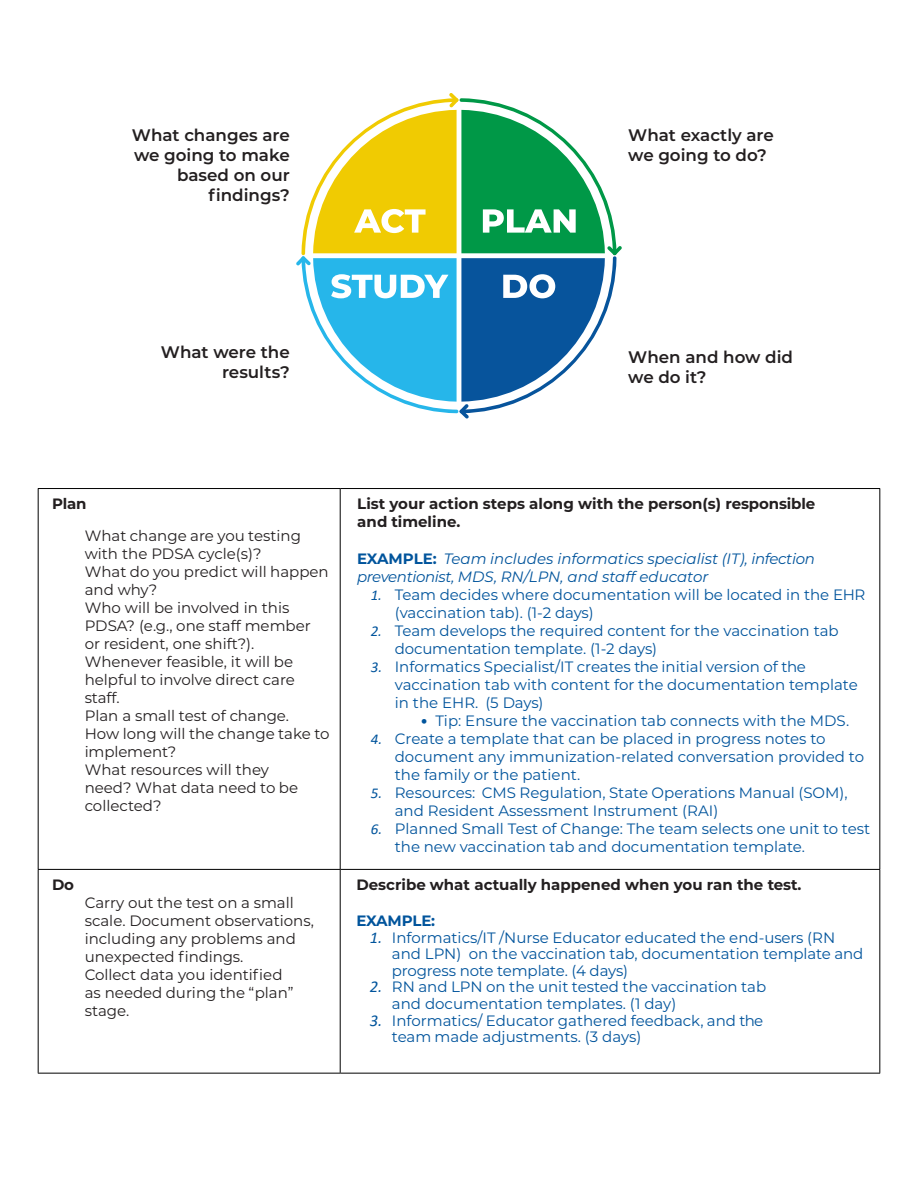
<style>
.page{position:relative;width:918px;height:1188px;background:#fff}
.page>*{position:absolute;margin:0;border:0;box-sizing:border-box;transform-origin:0 0}
.t1{font:600 16.65px "Montserrat";color:#231f20}
.Table_Paragraph{font:15px/18px "Montserrat";color:#00549c}
.Table_Paragraph-2{font:15px/18px "Montserrat";color:#231f20}
.Table_Paragraph-3{font:700 15px "Montserrat";color:#231f20}
.Table_Paragraph-4{font:italic 15px/18px "Montserrat";color:#00549c}
.Table_Paragraph-5{font:700 15px "Montserrat";letter-spacing:-.015em;color:#00549c}
.s1{font-weight:700;font-style:normal}
.s2{font-family:"Calibri";font-style:italic}
.s3{font-family:"Calibri"}
.s4{font-family:"Calibri";font-style:italic;font-size:16.5px}
</style>
<div class="page">
<svg style="left:296px;top:93px;width:326px;height:326px"></svg>
<hr style="left:38px;top:488px;width:302px;height:1px;background:#000">
<hr style="left:38px;top:489px;width:1px;height:380px;background:#000">
<hr style="left:340px;top:488px;width:540px;height:1px;background:#000">
<hr style="left:340px;top:489px;width:1px;height:380px;background:#000">
<hr style="left:879px;top:489px;width:1px;height:380px;background:#000">
<hr style="left:38px;top:869px;width:302px;height:1px;background:#000">
<hr style="left:38px;top:870px;width:1px;height:203px;background:#000">
<hr style="left:340px;top:869px;width:540px;height:1px;background:#000">
<hr style="left:340px;top:870px;width:1px;height:203px;background:#000">
<hr style="left:879px;top:870px;width:1px;height:203px;background:#000">
<hr style="left:38px;top:1073px;width:302px;height:1px;background:#000">
<hr style="left:340px;top:1073px;width:540px;height:1px;background:#000">
<p class="t1" style="left:132px;top:123px;width:159px">What changes are</p>
<p class="t1" style="left:134px;top:143px;width:157px">we going to make</p>
<p class="t1" style="left:177px;top:163px;width:114px">based on our</p>
<p class="t1" style="left:208px;top:183px;width:83px">findings?</p>
<p class="t1" style="left:628px;top:123px;width:147px">What exactly are</p>
<p class="t1" style="left:628px;top:143px;width:140px">we going to do?</p>
<p class="t1" style="left:161px;top:340px;width:130px">What were the</p>
<p class="t1" style="left:222px;top:360px;width:69px">results?</p>
<p class="t1" style="left:628px;top:345px;width:166px">When and how did</p>
<p class="t1" style="left:628px;top:365px;width:80px">we do it?</p>
<p class="Table_Paragraph-3" style="left:52px;top:493px;width:36px">Plan</p>
<p class="Table_Paragraph-2" style="left:85px;top:526px;width:218px">What change are you testing with the PDSA cycle(s)?</p>
<p class="Table_Paragraph-2" style="left:85px;top:562px;width:246px">What do you predict will happen and why?</p>
<p class="Table_Paragraph-2" style="left:85px;top:598px;width:228px">Who will be involved in this<br>PDSA? (e.g., one staff member or resident, one shift?).<br>Whenever feasible, it will be helpful to involve direct care staff.</p>
<p class="Table_Paragraph-2" style="left:85px;top:706px;width:206px">Plan a small test of change.</p>
<p class="Table_Paragraph-2" style="left:85px;top:724px;width:246px">How long will the change take to implement?</p>
<p class="Table_Paragraph-2" style="left:85px;top:760px;width:215px">What resources will they need? What data need to be collected?</p>
<p class="Table_Paragraph-3" style="left:52px;top:874px;width:23px">Do</p>
<p class="Table_Paragraph-2" style="left:85px;top:893px;width:231px">Carry out the test on a small scale. Document observations, including any problems and unexpected findings.</p>
<p class="Table_Paragraph-2" style="left:85px;top:965px;width:210px">Collect data you identified as needed during the “plan” stage.</p>
<p class="Table_Paragraph-3" style="left:357px;top:493px;width:460px">List your action steps along with the person(s) responsible</p>
<p class="Table_Paragraph-3" style="left:357px;top:511px;width:105px">and timeline.</p>
<p class="Table_Paragraph-4" style="left:357px;top:549px;width:459px"><span class="s1">EXAMPLE:</span> Team includes informatics specialist (IT), infection preventionist, MDS, RN/LPN, and staff educator</p>
<p class="Table_Paragraph" style="left:371px;top:585px;width:496px"><span class="s2">1.</span> Team decides where documentation will be located in the EHR</p>
<p class="Table_Paragraph" style="left:395px;top:603px;width:200px">(vaccination tab). (1-2 days)</p>
<p class="Table_Paragraph" style="left:395px;top:621px;width:445px;text-indent:-24px"><span class="s2">2.</span> Team develops the required content for the vaccination tab documentation template. (1-2 days)</p>
<p class="Table_Paragraph" style="left:395px;top:657px;width:465px;text-indent:-24px"><span class="s2">3.</span> Informatics Specialist/IT creates the initial version of the vaccination tab with content for the documentation template in the EHR. (5 Days)</p>
<p class="Table_Paragraph" style="left:421px;top:711px;width:430px"><span class="s3">•</span> Tip: Ensure the vaccination tab connects with the MDS.</p>
<p class="Table_Paragraph" style="left:395px;top:729px;width:471px;text-indent:-24px"><span class="s2">4.</span> Create a template that can be placed in progress notes to document any immunization-related conversation provided to the family or the patient.</p>
<p class="Table_Paragraph" style="left:395px;top:783px;width:454px;text-indent:-24px"><span class="s2">5.</span> Resources: CMS Regulation, State Operations Manual (SOM), and Resident Assessment Instrument (RAI)</p>
<p class="Table_Paragraph" style="left:395px;top:819px;width:477px;text-indent:-24px"><span class="s2">6.</span> Planned Small Test of Change: The team selects one unit to test the new vaccination tab and documentation template.</p>
<p class="Table_Paragraph-3" style="left:356px;top:874px;width:447px">Describe what actually happened when you ran the test.</p>
<p class="Table_Paragraph-5" style="left:356px;top:910px;width:80px">EXAMPLE:</p>
<p class="Table_Paragraph" style="left:392px;top:929px;width:473px;line-height:16.5px;text-indent:-22px"><span class="s4">1.</span> Informatics/IT /Nurse Educator educated the end-users (RN and LPN) on the vaccination tab, documentation template and progress note template. (4 days)</p>
<p class="Table_Paragraph" style="left:392px;top:978px;width:376px;line-height:16.5px;text-indent:-22px"><span class="s4">2.</span> RN and LPN on the unit tested the vaccination tab and documentation templates. (1 day)</p>
<p class="Table_Paragraph" style="left:392px;top:1011px;width:373px;line-height:16.5px;text-indent:-22px"><span class="s4">3.</span> Informatics/ Educator gathered feedback, and the team made adjustments. (3 days)</p>
</div>
